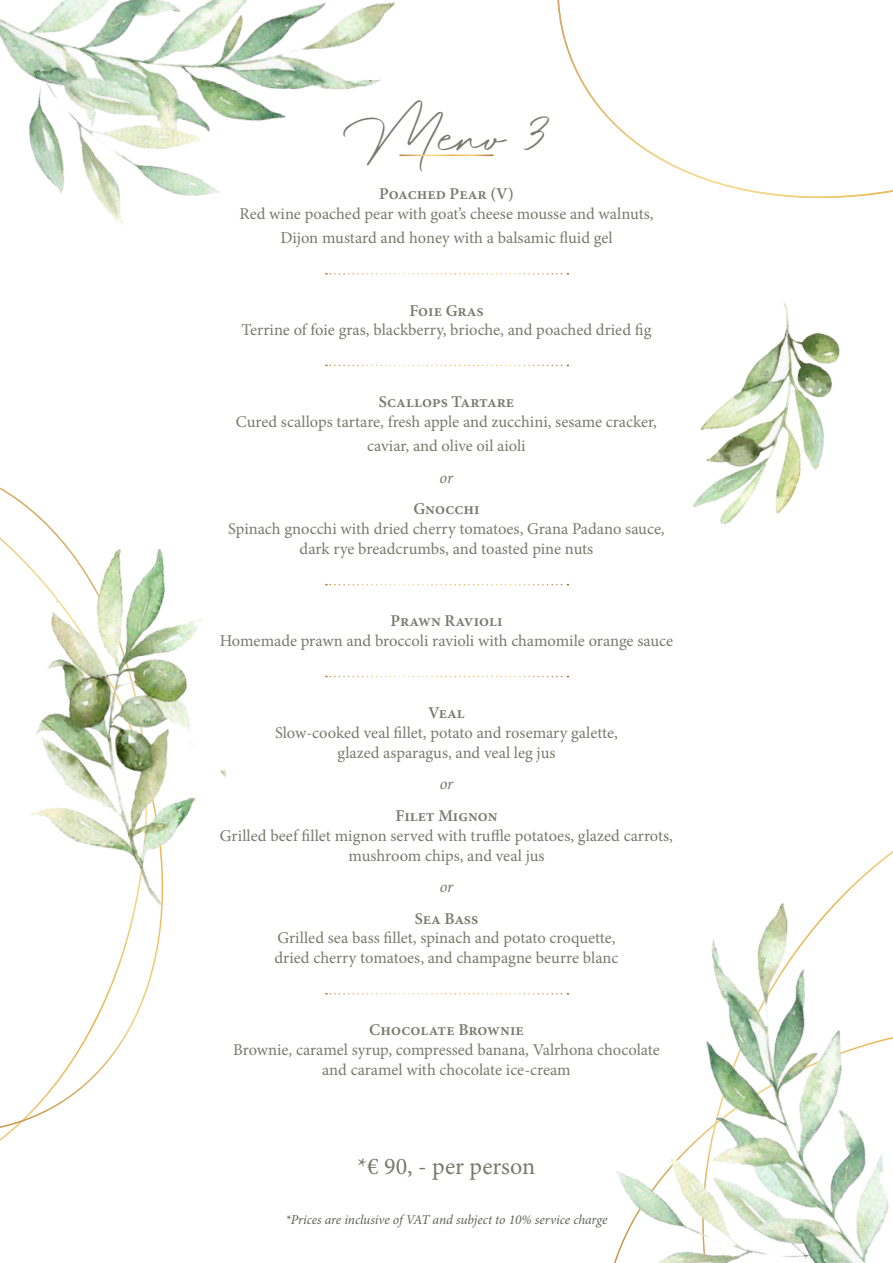
<style>
.page{position:relative;width:893px;height:1263px;background:#fff}
.page>*{position:absolute;margin:0;border:0;box-sizing:border-box;transform-origin:0 0}
.t1{font:42px "Magdallena";color:#777a6c}
.t2{font:24px "Minion Pro";color:#777a6c}
.t3{font:16.5px/19.8px "Minion Pro";color:#777a6c;text-align:center}
.t4{font:600 16.5px "Minion Pro";color:#777a6c}
.t5{font:italic 16.5px "Minion Pro";color:#777a6c}
.t6{font:italic 13.5px "Minion Pro";letter-spacing:-.005em;color:#5e6454}
</style>
<div class="page">
<img style="left:50px;top:0;width:345px;height:121px">
<img style="left:0;top:14px;width:242px;height:211px">
<img style="left:693px;top:302px;width:147px;height:222px">
<svg style="left:0;top:487px;width:161px;height:654px"></svg>
<svg style="left:557px;top:0;width:336px;height:198px"></svg>
<img style="left:0;top:536px;width:227px;height:390px">
<img style="left:620px;top:895px;width:273px;height:368px">
<svg style="left:326px;top:273px;width:242px;height:2px"></svg>
<svg style="left:326px;top:365px;width:242px;height:1px"></svg>
<svg style="left:326px;top:584px;width:242px;height:1px"></svg>
<svg style="left:326px;top:676px;width:242px;height:1px"></svg>
<svg style="left:326px;top:993px;width:242px;height:1px"></svg>
<h1 class="t1" style="left:344px;top:111px;width:207px">Menu 3</h1>
<p class="t4" style="left:379px;top:183px;width:136px">Poached Pear (V)</p>
<p class="t3" style="left:239px;top:202px;width:416px;line-height:24px">Red wine poached pear with goat’s cheese mousse and walnuts,<br>Dijon mustard and honey with a balsamic fluid gel</p>
<p class="t4" style="left:409px;top:299px;width:76px">Foie Gras</p>
<p class="t3" style="left:242px;top:320px;width:411px">Terrine of foie gras, blackberry, brioche, and poached dried fig</p>
<p class="t4" style="left:379px;top:391px;width:137px">Scallops Tartare</p>
<p class="t3" style="left:236px;top:410px;width:422px;line-height:24px">Cured scallops tartare, fresh apple and zucchini, sesame cracker, caviar, and olive oil aioli</p>
<p class="t5" style="left:440px;top:466px;width:15px">or</p>
<p class="t4" style="left:413px;top:498px;width:68px">Gnocchi</p>
<p class="t3" style="left:228px;top:519px;width:438px">Spinach gnocchi with dried cherry tomatoes, Grana Padano sauce, dark rye breadcrumbs, and toasted pine nuts</p>
<p class="t4" style="left:390px;top:609px;width:114px">Prawn Ravioli</p>
<p class="t3" style="left:220px;top:631px;width:455px">Homemade prawn and broccoli ravioli with chamomile orange sauce</p>
<p class="t4" style="left:428px;top:701px;width:38px">Veal</p>
<p class="t3" style="left:275px;top:723px;width:344px">Slow-cooked veal fillet, potato and rosemary galette, glazed asparagus, and veal leg jus</p>
<p class="t5" style="left:440px;top:773px;width:15px">or</p>
<p class="t4" style="left:395px;top:804px;width:104px">Filet Mignon</p>
<p class="t3" style="left:220px;top:826px;width:454px">Grilled beef fillet mignon served with truffle potatoes, glazed carrots, mushroom chips, and veal jus</p>
<p class="t5" style="left:440px;top:875px;width:15px">or</p>
<p class="t4" style="left:415px;top:907px;width:65px">Sea Bass</p>
<p class="t3" style="left:275px;top:928px;width:345px;text-align:left">Grilled sea bass fillet, spinach and potato croquette, dried cherry tomatoes, and champagne beurre blanc</p>
<p class="t4" style="left:369px;top:1019px;width:156px">Chocolate Brownie</p>
<p class="t3" style="left:233px;top:1040px;width:428px">Brownie, caramel syrup, compressed banana, Valrhona chocolate and caramel with chocolate ice-cream</p>
<h2 class="t2" style="left:358px;top:1150px;width:179px">*€ 90, - per person</h2>
<p class="t6" style="left:285px;top:1210px;width:324px">*Prices are inclusive of VAT and subject to 10% service charge</p>
</div>
